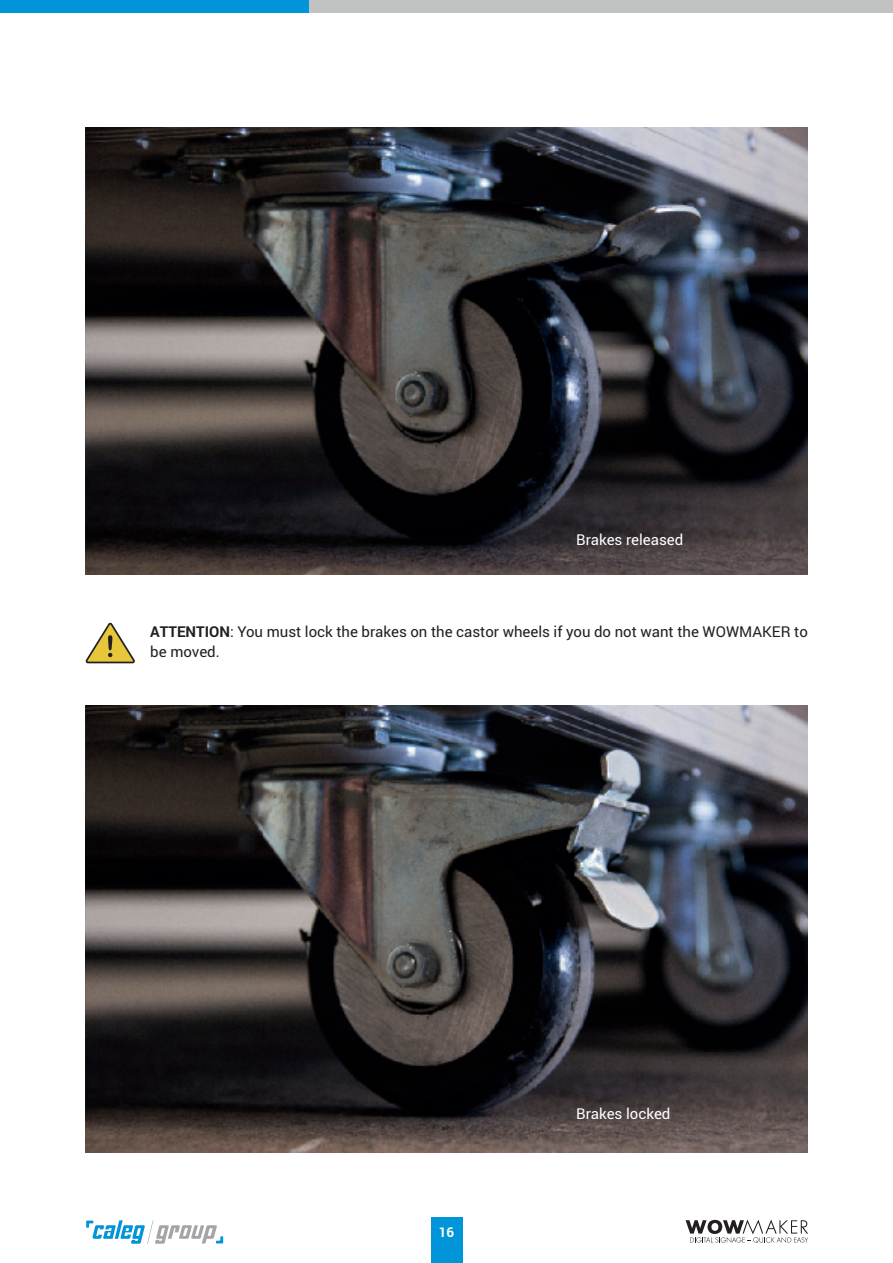
<style>
.page{position:relative;width:893px;height:1263px;background:#fff}
.page>*{position:absolute;margin:0;border:0;box-sizing:border-box;transform-origin:0 0}
.t1{font:15px/19.5px "Roboto";color:#231f20}
.t2{font:15px "Roboto";color:#fff}
.t3{font:700 13.5px "Roboto";color:#fff}
.s1{font-weight:700}
</style>
<div class="page">
<div style="left:431px;top:1217px;width:31px;height:46px;background:#0095d9"></div>
<div style="left:309px;top:0;width:584px;height:13px;background:#c1c3c2"></div>
<div style="left:0;top:0;width:309px;height:13px;background:#0095d9"></div>
<svg style="left:686px;top:1220px;width:122px;height:23px"></svg>
<svg style="left:86px;top:1220px;width:137px;height:24px"></svg>
<img style="left:85px;top:128px;width:723px;height:446px">
<svg style="left:86px;top:622px;width:49px;height:42px"></svg>
<img style="left:85px;top:706px;width:723px;height:446px">
<p class="t2" style="left:576px;top:531px;width:109px">Brakes released</p>
<p class="t1" style="left:150px;top:622px;width:659px"><span class="s1">ATTENTION</span>: You must lock the brakes on the castor wheels if you do not want the WOWMAKER to be moved.</p>
<p class="t3" style="left:439px;top:1224px;width:17px">16</p>
<p class="t2" style="left:576px;top:1105px;width:96px">Brakes locked</p>
</div>
